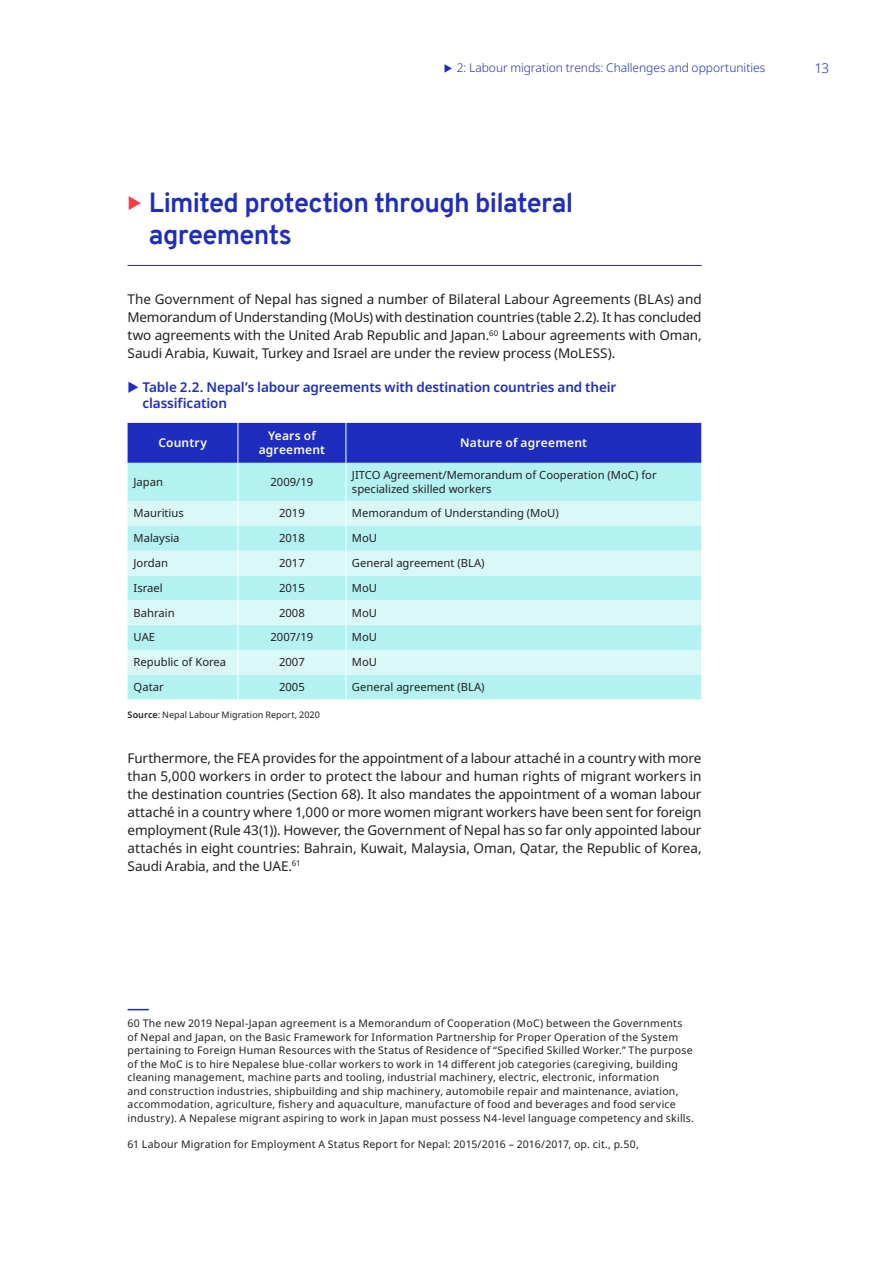
<style>
.page{position:relative;width:893px;height:1263px;background:#fff}
.page>*{position:absolute;margin:0;border:0;box-sizing:border-box;transform-origin:0 0}
.t1{font:700 27px/31.5px "Overpass";letter-spacing:-.025em;color:#1e2dbe}
.Body_text_black{font:13.5px/18px "Noto Sans";letter-spacing:-.005em;color:#231f20;text-align:justify}
.t2{font:600 13.5px/16.5px "Noto Sans";letter-spacing:-.01em;color:#1e2dbe}
.t3{font:300 13.5px "Noto Sans";color:#1e2dbe}
.t4{font:300 12px "Noto Sans";letter-spacing:-.005em;color:#1e2dbe}
.Table_sub_title_cent{font:600 12px/14.4px "Noto Sans";letter-spacing:.015em;color:#fff;text-align:center}
.Table_text_left_alig{font:11.25px/13.5px "Noto Sans";color:#231f20}
.Footnotes{font:10.5px/13.5px "Noto Sans";letter-spacing:.02em;color:#231f20}
.Table_source{font:9px "Noto Sans";letter-spacing:.005em;color:#231f20}
.s1{font-weight:600}
</style>
<div class="page">
<hr style="left:128px;top:265px;width:574px;height:1px;background:#1e2dbe">
<div style="left:128px;top:423px;width:573px;height:40px;background:#1e2dbe"></div>
<div style="left:128px;top:463px;width:573px;height:236px;background:#b4f1f1"></div>
<svg style="left:128px;top:501px;width:573px;height:174px;fill:#daf8f8"></svg>
<hr style="left:238px;top:423px;width:1px;height:40px;background:#fff">
<hr style="left:346px;top:423px;width:1px;height:40px;background:#fff">
<hr style="left:238px;top:463px;width:1px;height:38px;background:#fff">
<hr style="left:346px;top:463px;width:1px;height:38px;background:#fff">
<svg style="left:238px;top:501px;width:1px;height:198px"></svg>
<svg style="left:346px;top:501px;width:1px;height:198px"></svg>
<svg style="left:128px;top:1009px;width:21px;height:1px"></svg>
<p class="t4" style="left:457px;top:60px;width:310px">2: Labour migration trends: Challenges and opportunities</p>
<p class="t3" style="left:815px;top:59px;width:16px">13</p>
<p class="t1" style="left:149px;top:187px;width:426px">Limited protection through bilateral agreements</p>
<p class="Body_text_black" style="left:128px;top:291px;width:576px">The Government of Nepal has signed a number of Bilateral Labour Agreements (BLAs) and Memorandum of Understanding (MoUs) with destination countries (table 2.2). It has concluded two agreements with the United Arab Republic and Japan.<sup>60</sup> Labour agreements with Oman, Saudi Arabia, Kuwait, Turkey and Israel are under the review process (MoLESS).</p>
<p class="t2" style="left:142px;top:379px;width:476px">Table 2.2. Nepal’s labour agreements with destination countries and their classification</p>
<p class="Table_sub_title_cent" style="left:158px;top:436px;width:50px">Country</p>
<p class="Table_sub_title_cent" style="left:259px;top:429px;width:68px">Years of agreement</p>
<p class="Table_sub_title_cent" style="left:460px;top:436px;width:128px">Nature of agreement</p>
<p class="Table_text_left_alig" style="left:134px;top:475px;width:31px">Japan</p>
<p class="Table_text_left_alig" style="left:271px;top:475px;width:44px">2009/19</p>
<p class="Table_text_left_alig" style="left:352px;top:469px;width:306px">JITCO Agreement/Memorandum of Cooperation (MoC) for specialized skilled workers</p>
<p class="Table_text_left_alig" style="left:134px;top:507px;width:52px">Mauritius</p>
<p class="Table_text_left_alig" style="left:279px;top:507px;width:27px">2019</p>
<p class="Table_text_left_alig" style="left:352px;top:507px;width:208px">Memorandum of Understanding (MoU)</p>
<p class="Table_text_left_alig" style="left:134px;top:532px;width:48px">Malaysia</p>
<p class="Table_text_left_alig" style="left:279px;top:532px;width:27px">2018</p>
<p class="Table_text_left_alig" style="left:352px;top:532px;width:27px">MoU</p>
<p class="Table_text_left_alig" style="left:134px;top:556px;width:36px">Jordan</p>
<p class="Table_text_left_alig" style="left:279px;top:556px;width:27px">2017</p>
<p class="Table_text_left_alig" style="left:352px;top:556px;width:134px">General agreement (BLA)</p>
<p class="Table_text_left_alig" style="left:134px;top:581px;width:31px">Israel</p>
<p class="Table_text_left_alig" style="left:279px;top:581px;width:27px">2015</p>
<p class="Table_text_left_alig" style="left:352px;top:581px;width:27px">MoU</p>
<p class="Table_text_left_alig" style="left:134px;top:606px;width:43px">Bahrain</p>
<p class="Table_text_left_alig" style="left:279px;top:606px;width:27px">2008</p>
<p class="Table_text_left_alig" style="left:352px;top:606px;width:27px">MoU</p>
<p class="Table_text_left_alig" style="left:134px;top:631px;width:23px">UAE</p>
<p class="Table_text_left_alig" style="left:271px;top:631px;width:44px">2007/19</p>
<p class="Table_text_left_alig" style="left:352px;top:631px;width:27px">MoU</p>
<p class="Table_text_left_alig" style="left:134px;top:656px;width:94px">Republic of Korea</p>
<p class="Table_text_left_alig" style="left:279px;top:656px;width:27px">2007</p>
<p class="Table_text_left_alig" style="left:352px;top:656px;width:27px">MoU</p>
<p class="Table_text_left_alig" style="left:134px;top:680px;width:32px">Qatar</p>
<p class="Table_text_left_alig" style="left:279px;top:680px;width:27px">2005</p>
<p class="Table_text_left_alig" style="left:352px;top:680px;width:134px">General agreement (BLA)</p>
<p class="Table_source" style="left:128px;top:709px;width:194px"><span class="s1">Source</span>: Nepal Labour Migration Report, 2020</p>
<p class="Body_text_black" style="left:128px;top:749px;width:576px">Furthermore, the FEA provides for the appointment of a labour attaché in a country with more than 5,000 workers in order to protect the labour and human rights of migrant workers in the destination countries (Section 68). It also mandates the appointment of a woman labour attaché in a country where 1,000 or more women migrant workers have been sent for foreign employment (Rule 43(1)). However, the Government of Nepal has so far only appointed labour attachés in eight countries: Bahrain, Kuwait, Malaysia, Oman, Qatar, the Republic of Korea, Saudi Arabia, and the UAE.<sup>61</sup></p>
<p class="Footnotes" style="left:128px;top:1017px;width:568px">60 The new 2019 Nepal-Japan agreement is a Memorandum of Cooperation (MoC) between the Governments of Nepal and Japan, on the Basic Framework for Information Partnership for Proper Operation of the System pertaining to Foreign Human Resources with the Status of Residence of “Specified Skilled Worker.” The purpose of the MoC is to hire Nepalese blue-collar workers to work in 14 different job categories (caregiving, building cleaning management, machine parts and tooling, industrial machinery, electric, electronic, information<br>and construction industries, shipbuilding and ship machinery, automobile repair and maintenance, aviation, accommodation, agriculture, fishery and aquaculture, manufacture of food and beverages and food service industry). A Nepalese migrant aspiring to work in Japan must possess N4-level language competency and skills.</p>
<p class="Footnotes" style="left:128px;top:1138px;width:513px">61 Labour Migration for Employment A Status Report for Nepal: 2015/2016 – 2016/2017, op. cit., p.50,</p>
</div>
